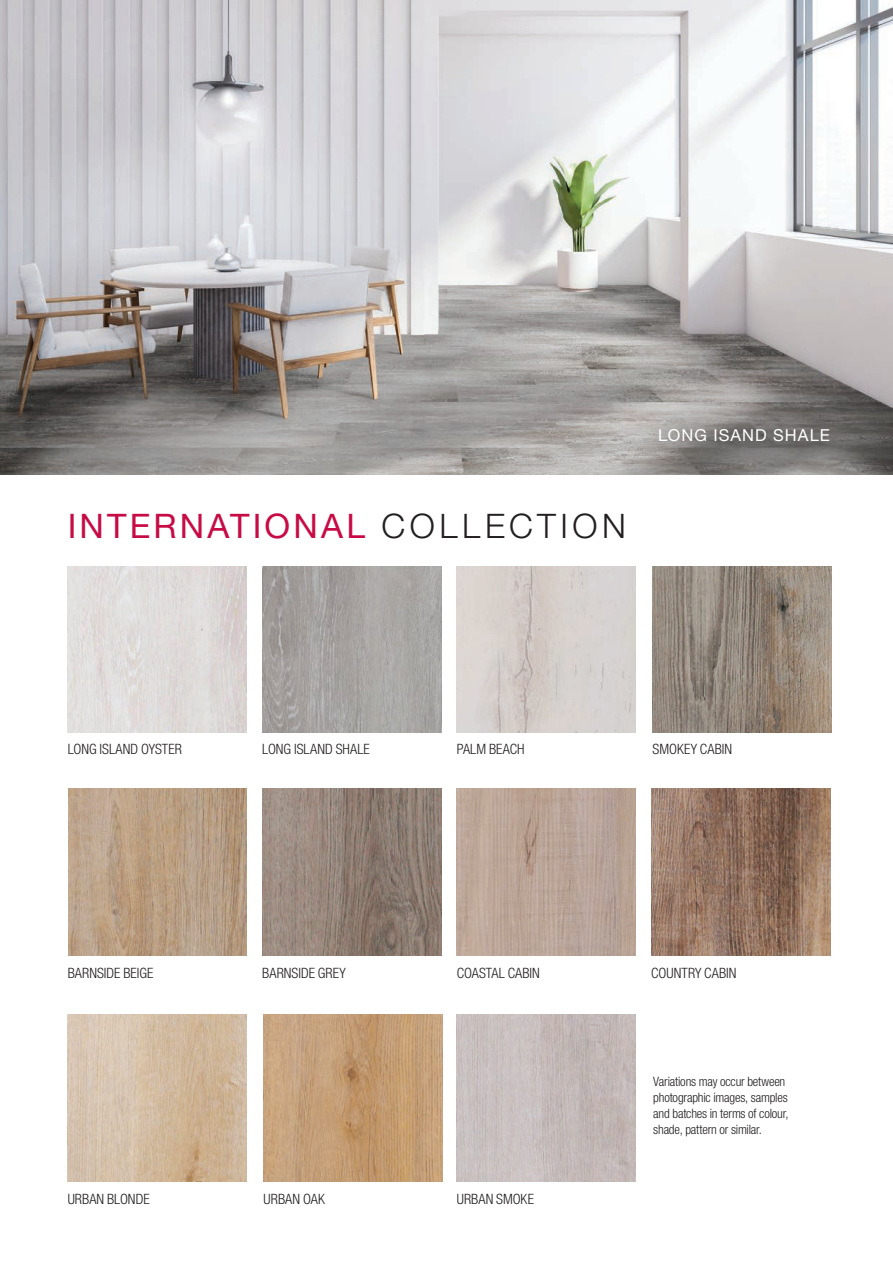
<style>
.page{position:relative;width:893px;height:1263px;background:#fff}
.page>*{position:absolute;margin:0;border:0;box-sizing:border-box;transform-origin:0 0}
.t1{font:33.75px "Helvetica Neue";letter-spacing:.095em;color:#c70b45}
.t2{font:16.5px "Helvetica Neue";letter-spacing:.06em;color:#fff}
.t3{font:300 condensed 14.25px "Helvetica Neue LT Std";letter-spacing:.005em;color:#231f20}
.t4{font:300 condensed 12.9px/16px "Helvetica Neue LT Std";letter-spacing:-.015em;color:#231f20}
.s1{font-family:"Helvetica Neue LT Std";font-weight:300;color:#231f20}
</style>
<div class="page">
<img style="left:0;top:0;width:893px;height:475px">
<div style="left:631px;top:400px;width:232px;height:77px;background:#231f20;opacity:.88"></div>
<img style="left:68px;top:566px;width:179px;height:167px">
<img style="left:68px;top:789px;width:179px;height:166px">
<img style="left:457px;top:789px;width:179px;height:166px">
<img style="left:262px;top:566px;width:179px;height:167px">
<img style="left:262px;top:789px;width:179px;height:166px">
<img style="left:651px;top:789px;width:179px;height:166px">
<img style="left:457px;top:566px;width:179px;height:167px">
<img style="left:457px;top:1015px;width:179px;height:166px">
<img style="left:653px;top:566px;width:178px;height:167px">
<img style="left:68px;top:1015px;width:179px;height:166px">
<img style="left:264px;top:1015px;width:178px;height:166px">
<h1 class="t1" style="left:68px;top:502px;width:560px">INTERNATIONAL <span class="s1">COLLECTION</span></h1>
<p class="t2" style="left:658px;top:424px;width:173px">LONG ISAND SHALE</p>
<p class="t3" style="left:68px;top:741px;width:116px">LONG ISLAND OYSTER</p>
<p class="t3" style="left:262px;top:741px;width:109px">LONG ISLAND SHALE</p>
<p class="t3" style="left:457px;top:741px;width:69px">PALM BEACH</p>
<p class="t3" style="left:653px;top:741px;width:81px">SMOKEY CABIN</p>
<p class="t3" style="left:68px;top:964px;width:87px">BARNSIDE BEIGE</p>
<p class="t3" style="left:262px;top:964px;width:85px">BARNSIDE GREY</p>
<p class="t3" style="left:457px;top:965px;width:85px">COASTAL CABIN</p>
<p class="t3" style="left:651px;top:965px;width:87px">COUNTRY CABIN</p>
<p class="t3" style="left:68px;top:1190px;width:83px">URBAN BLONDE</p>
<p class="t3" style="left:264px;top:1190px;width:63px">URBAN OAK</p>
<p class="t3" style="left:457px;top:1190px;width:79px">URBAN SMOKE</p>
<p class="t4" style="left:653px;top:1073px;width:137px">Variations may occur between photographic images, samples and batches in terms of colour, shade, pattern or similar.</p>
</div>
